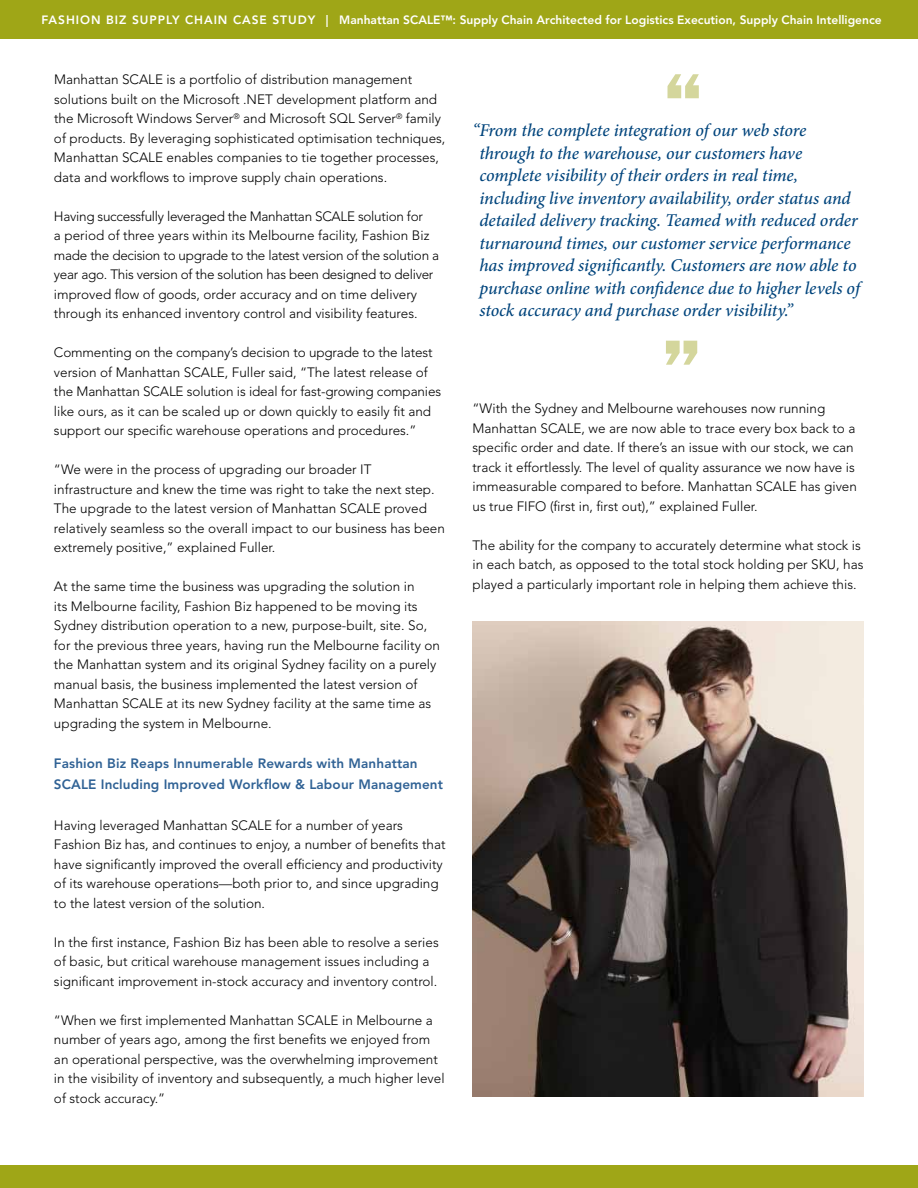
<style>
.page{position:relative;width:918px;height:1188px;background:#fff}
.page>*{position:absolute;margin:0;border:0;box-sizing:border-box;transform-origin:0 0}
.t1{font:italic 500 18px/22.5px "Minion Pro";letter-spacing:-.01em;color:#00447c}
.t2{font:300 13.5px/19.5px "Avenir";color:#000}
.t3{font:300 13.5px/19.5px "Avenir";letter-spacing:-.02em;color:#000}
.t4{font:800 13.5px/21px "Avenir";letter-spacing:.01em;color:#306295}
.t5{font:800 12px "Avenir";color:#fff}
</style>
<div class="page">
<img style="left:472px;top:621px;width:392px;height:475px">
<div style="left:0;top:1166px;width:918px;height:22px;background:#9fa617"></div>
<svg style="left:666px;top:341px;width:31px;height:24px"></svg>
<svg style="left:668px;top:74px;width:31px;height:24px"></svg>
<div style="left:0;top:0;width:918px;height:39px;background:#9fa617"></div>
<p class="t5" style="left:41px;top:13px;width:842px">FASHION BIZ SUPPLY CHAIN CASE STUDY | Manhattan SCALE™: Supply Chain Architected for Logistics Execution, Supply Chain Intelligence</p>
<p class="t2" style="left:54px;top:70px;width:393px">Manhattan SCALE is a portfolio of distribution management solutions built on the Microsoft .NET development platform and the Microsoft Windows Server<sup>®</sup> and Microsoft SQL Server<sup>®</sup> family of products. By leveraging sophisticated optimisation techniques, Manhattan SCALE enables companies to tie together processes, data and workflows to improve supply chain operations.</p>
<p class="t3" style="left:54px;top:207px;width:387px">Having successfully leveraged the Manhattan SCALE solution for<br>a period of three years within its Melbourne facility, Fashion Biz made the decision to upgrade to the latest version of the solution a year ago. This version of the solution has been designed to deliver improved flow of goods, order accuracy and on time delivery through its enhanced inventory control and visibility features.</p>
<p class="t2" style="left:54px;top:343px;width:389px">Commenting on the company’s decision to upgrade to the latest version of Manhattan SCALE, Fuller said, “The latest release of the Manhattan SCALE solution is ideal for fast-growing companies like ours, as it can be scaled up or down quickly to easily fit and support our specific warehouse operations and procedures.”</p>
<p class="t2" style="left:54px;top:460px;width:392px">“We were in the process of upgrading our broader IT infrastructure and knew the time was right to take the next step.<br>The upgrade to the latest version of Manhattan SCALE proved relatively seamless so the overall impact to our business has been extremely positive,” explained Fuller.</p>
<p class="t2" style="left:54px;top:577px;width:387px">At the same time the business was upgrading the solution in<br>its Melbourne facility, Fashion Biz happened to be moving its Sydney distribution operation to a new, purpose-built, site. So, for the previous three years, having run the Melbourne facility on the Manhattan system and its original Sydney facility on a purely manual basis, the business implemented the latest version of Manhattan SCALE at its new Sydney facility at the same time as upgrading the system in Melbourne.</p>
<p class="t4" style="left:54px;top:753px;width:391px">Fashion Biz Reaps Innumerable Rewards with Manhattan<br>SCALE Including Improved Workflow &amp; Labour Management</p>
<p class="t2" style="left:54px;top:815px;width:393px">Having leveraged Manhattan SCALE for a number of years Fashion Biz has, and continues to enjoy, a number of benefits that have significantly improved the overall efficiency and productivity of its warehouse operations—both prior to, and since upgrading to the latest version of the solution.</p>
<p class="t2" style="left:54px;top:932px;width:386px">In the first instance, Fashion Biz has been able to resolve a series of basic, but critical warehouse management issues including a significant improvement in-stock accuracy and inventory control.</p>
<p class="t2" style="left:54px;top:1010px;width:392px">“When we first implemented Manhattan SCALE in Melbourne a number of years ago, among the first benefits we enjoyed from an operational perspective, was the overwhelming improvement in the visibility of inventory and subsequently, a much higher level of stock accuracy.”</p>
<p class="t1" style="left:479px;top:119px;width:382px;text-indent:-7px">“From the complete integration of our web store through to the warehouse, our customers have complete visibility of their orders in real time, including live inventory availability, order status and detailed delivery tracking. Teamed with reduced order turnaround times, our customer service performance has improved significantly. Customers are now able to purchase online with confidence due to higher levels of stock accuracy and purchase order visibility.”</p>
<p class="t2" style="left:472px;top:399px;width:386px">“With the Sydney and Melbourne warehouses now running Manhattan SCALE, we are now able to trace every box back to a specific order and date. If there’s an issue with our stock, we can track it effortlessly. The level of quality assurance we now have is immeasurable compared to before. Manhattan SCALE has given us true FIFO (first in, first out),” explained Fuller.</p>
<p class="t2" style="left:472px;top:536px;width:392px">The ability for the company to accurately determine what stock is in each batch, as opposed to the total stock holding per SKU, has played a particularly important role in helping them achieve this.</p>
</div>
